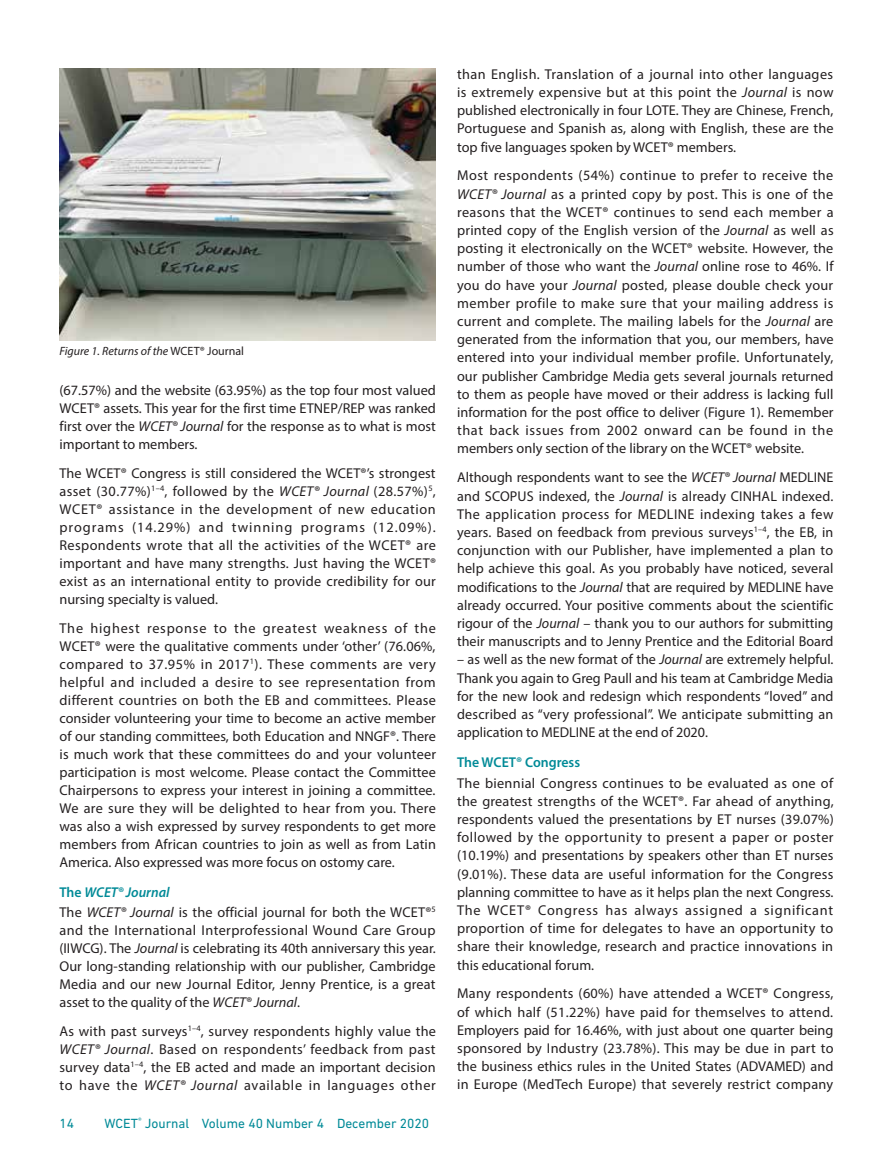
<style>
.page{position:relative;width:893px;height:1149px;background:#fff}
.page>*{position:absolute;margin:0;border:0;box-sizing:border-box;transform-origin:0 0}
.t1{font:14.25px/18.1px "Myriad Pro";color:#231f20;text-align:justify}
.t2{font:600 14.25px "Myriad Pro";color:#008a97}
.t3{font:13.5px "DIN Next LT Pro";color:#008a97}
.t4{font:italic 12px "Myriad Pro";color:#231f20}
.s1{font-style:normal}
.s2{font-style:italic}
.s3{font-weight:600;color:#008a97}
.s4{font-weight:600;font-style:italic;color:#008a97}
</style>
<div class="page">
<img style="left:60px;top:68px;width:376px;height:272px">
<p class="t4" style="left:60px;top:343px;width:186px">Figure 1. Returns of the <span class="s1">WCET® Journal</span></p>
<p class="t1" style="left:60px;top:381px;width:378px">(67.57%) and the website (63.95%) as the top four most valued WCET® assets. This year for the first time ETNEP/REP was ranked first over the <span class="s2">WCET® Journal</span> for the response as to what is most important to members.</p>
<p class="t1" style="left:60px;top:464px;width:378px">The WCET® Congress is still considered the WCET®’s strongest asset (30.77%)<sup>1–4</sup>, followed by the <span class="s2">WCET® Journal</span> (28.57%)<sup>5</sup>, WCET® assistance in the development of new education programs (14.29%) and twinning programs (12.09%).<br>Respondents wrote that all the activities of the WCET® are important and have many strengths. Just having the WCET® exist as an international entity to provide credibility for our nursing specialty is valued.</p>
<p class="t1" style="left:60px;top:618px;width:378px">The highest response to the greatest weakness of the WCET® were the qualitative comments under ‘other’ (76.06%, compared to 37.95% in 2017<sup>1</sup>). These comments are very helpful and included a desire to see representation from different countries on both the EB and committees. Please consider volunteering your time to become an active member of our standing committees, both Education and NNGF®. There is much work that these committees do and your volunteer participation is most welcome. Please contact the Committee Chairpersons to express your interest in joining a committee.<br>We are sure they will be delighted to hear from you. There was also a wish expressed by survey respondents to get more members from African countries to join as well as from Latin America. Also expressed was more focus on ostomy care.</p>
<p class="t1" style="left:60px;top:881px;width:378px;line-height:20.1px"><span class="s3">The</span> <span class="s4">WCET® Journal<br></span>The <span class="s2">WCET® Journal</span> is the official journal for both the WCET®<sup>5</sup></p>
<p class="t1" style="left:60px;top:920px;width:378px">and the International Interprofessional Wound Care Group (IIWCG). The <span class="s2">Journal</span> is celebrating its 40th anniversary this year.<br>Our long-standing relationship with our publisher, Cambridge Media and our new Journal Editor, Jenny Prentice, is a great asset to the quality of the <span class="s2">WCET® Journal</span>.</p>
<p class="t1" style="left:60px;top:1021px;width:378px">As with past surveys<sup>1–4</sup>, survey respondents highly value the <span class="s2">WCET® Journal</span>. Based on respondents’ feedback from past survey data<sup>1–4</sup>, the EB acted and made an important decision to have the <span class="s2">WCET® Journal</span> available in languages other</p>
<p class="t3" style="left:60px;top:1114px;width:16px">14</p>
<p class="t3" style="left:105px;top:1114px;width:326px">WCET<sup>®</sup> Journal Volume 40 Number 4 December 2020</p>
<p class="t1" style="left:457px;top:65px;width:378px">than English. Translation of a journal into other languages is extremely expensive but at this point the <span class="s2">Journal</span> is now published electronically in four LOTE. They are Chinese, French, Portuguese and Spanish as, along with English, these are the top five languages spoken by WCET® members.</p>
<p class="t1" style="left:457px;top:166px;width:378px">Most respondents (54%) continue to prefer to receive the <span class="s2">WCET® Journal</span> as a printed copy by post. This is one of the reasons that the WCET® continues to send each member a printed copy of the English version of the <span class="s2">Journal</span> as well as posting it electronically on the WCET® website. However, the number of those who want the <span class="s2">Journal</span> online rose to 46%. If you do have your <span class="s2">Journal</span> posted, please double check your member profile to make sure that your mailing address is current and complete. The mailing labels for the <span class="s2">Journal</span> are generated from the information that you, our members, have entered into your individual member profile. Unfortunately, our publisher Cambridge Media gets several journals returned to them as people have moved or their address is lacking full information for the post office to deliver (Figure 1). Remember that back issues from 2002 onward can be found in the members only section of the library on the WCET® website.</p>
<p class="t1" style="left:457px;top:468px;width:378px">Although respondents want to see the <span class="s2">WCET® Journal</span> MEDLINE and SCOPUS indexed, the <span class="s2">Journal</span> is already CINHAL indexed.<br>The application process for MEDLINE indexing takes a few years. Based on feedback from previous surveys<sup>1–4</sup>, the EB, in conjunction with our Publisher, have implemented a plan to help achieve this goal. As you probably have noticed, several modifications to the <span class="s2">Journal</span> that are required by MEDLINE have already occurred. Your positive comments about the scientific rigour of the <span class="s2">Journal</span> – thank you to our authors for submitting their manuscripts and to Jenny Prentice and the Editorial Board</p>
<p class="t1" style="left:457px;top:650px;width:378px">– as well as the new format of the <span class="s2">Journal</span> are extremely helpful.<br>Thank you again to Greg Paull and his team at Cambridge Media for the new look and redesign which respondents “loved” and described as “very professional”. We anticipate submitting an application to MEDLINE at the end of 2020.</p>
<p class="t2" style="left:457px;top:753px;width:124px">The WCET® Congress</p>
<p class="t1" style="left:457px;top:773px;width:378px">The biennial Congress continues to be evaluated as one of the greatest strengths of the WCET®. Far ahead of anything, respondents valued the presentations by ET nurses (39.07%) followed by the opportunity to present a paper or poster (10.19%) and presentations by speakers other than ET nurses (9.01%). These data are useful information for the Congress planning committee to have as it helps plan the next Congress.<br>The WCET® Congress has always assigned a significant proportion of time for delegates to have an opportunity to share their knowledge, research and practice innovations in this educational forum.</p>
<p class="t1" style="left:457px;top:983px;width:378px">Many respondents (60%) have attended a WCET® Congress, of which half (51.22%) have paid for themselves to attend.<br>Employers paid for 16.46%, with just about one quarter being sponsored by Industry (23.78%). This may be due in part to the business ethics rules in the United States (ADVAMED) and in Europe (MedTech Europe) that severely restrict company</p>
</div>
